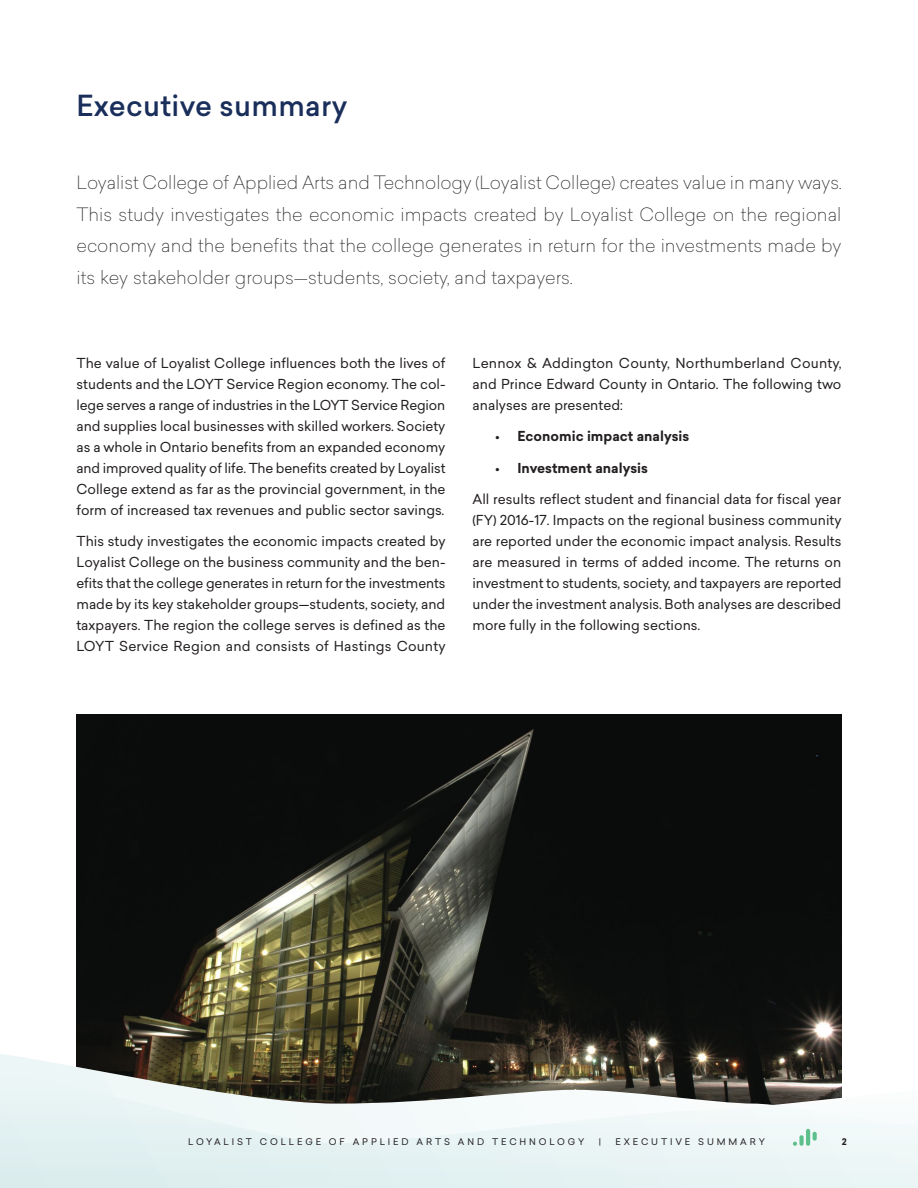
<style>
.page{position:relative;width:918px;height:1188px;background:#fff}
.page>*{position:absolute;margin:0;border:0;box-sizing:border-box;transform-origin:0 0}
.Heading_1{font:500 28.5px "Sailec";letter-spacing:.01em;color:#192e5a}
.Big_Paragraph{font:100 18px/31.5px "Sailec";color:#231f20;text-align:justify}
.t1{font:13.5px/21px "Sailec";color:#231f20;text-align:justify}
.t2{font:700 13.5px "Sailec";color:#231f20}
.t3{font:9px "Sailec";letter-spacing:.32em;color:#231f20}
.t4{font:700 9px "Sailec";color:#231f20}
.s1{font-weight:400}
</style>
<div class="page">
<img style="left:76px;top:714px;width:765px;height:338px">
<img style="left:0;top:1052px;width:842px;height:20px">
<svg style="left:0;top:1072px;width:918px;height:116px"></svg>
<div style="left:799px;top:1135px;width:5px;height:11px;background:#5dbf8b;border-radius:2px"></div>
<hr style="left:806px;top:1129px;width:4px;height:17px;background:#5dbf8b;border-radius:2px">
<svg style="left:793px;top:1142px;width:4px;height:4px"></svg>
<svg style="left:813px;top:1132px;width:4px;height:9px"></svg>
<p class="Heading_1" style="left:76px;top:85px;width:273px">Executive summary</p>
<p class="Big_Paragraph" style="left:76px;top:166px;width:767px">Loyalist College of Applied Arts and Technology (Loyalist College) creates value in many ways.<br>This study investigates the economic impacts created by Loyalist College on the regional economy and the benefits that the college generates in return for the investments made by its key stakeholder groups—students, society, and taxpayers.</p>
<p class="t1" style="left:76px;top:352px;width:371px">The value of Loyalist College influences both the lives of students and the LOYT Service Region economy. The col&shy;lege serves a range of industries in the LOYT Service Region and supplies local businesses with skilled workers. Society as a whole in Ontario benefits from an expanded economy and improved quality of life. The benefits created by Loyalist College extend as far as the provincial government, in the form of increased tax revenues and public sector savings.</p>
<p class="t1" style="left:76px;top:530px;width:371px">This study investigates the economic impacts created by Loyalist College on the business community and the ben&shy;efits that the college generates in return for the investments made by its key stakeholder groups—students, society, and taxpayers. The region the college serves is defined as the LOYT Service Region and consists of Hastings County</p>
<p class="t1" style="left:472px;top:352px;width:371px">Lennox &amp; Addington County, Northumberland County, and Prince Edward County in Ontario. The following two analyses are presented:</p>
<p class="t2" style="left:495px;top:426px;width:196px"><span class="s1">•</span> Economic impact analysis</p>
<p class="t2" style="left:495px;top:458px;width:155px"><span class="s1">•</span> Investment analysis</p>
<p class="t1" style="left:472px;top:488px;width:371px">All results reflect student and financial data for fiscal year (FY) 2016-17. Impacts on the regional business community are reported under the economic impact analysis. Results are measured in terms of added income. The returns on investment to students, society, and taxpayers are reported under the investment analysis. Both analyses are described more fully in the following sections.</p>
<p class="t3" style="left:188px;top:1135px;width:398px">LOYALIST COLLEGE OF APPLIED ARTS AND TECHNOLOGY</p>
<p class="t3" style="left:599px;top:1135px;width:4px">|</p>
<p class="t3" style="left:616px;top:1135px;width:151px">EXECUTIVE SUMMARY</p>
<p class="t4" style="left:842px;top:1135px;width:6px">2</p>
</div>
